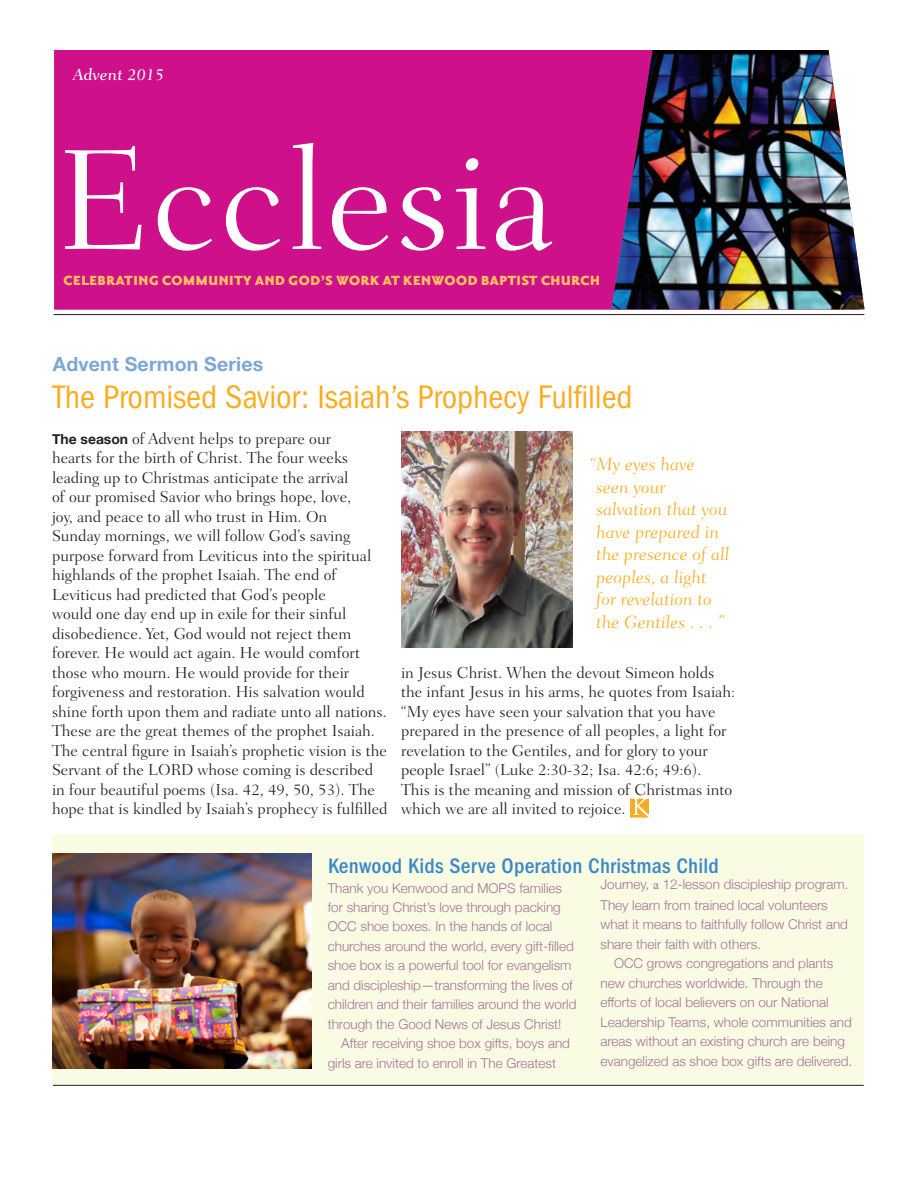
<style>
.page{position:relative;width:917px;height:1188px;background:#fff}
.page>*{position:absolute;margin:0;border:0;box-sizing:border-box;transform-origin:0 0}
.t1{font:300 145.5px "Fairfield LT Std";letter-spacing:.005em;color:#fff}
.HD_lead_cond{font:condensed 33.75px "ITC Franklin Gothic Std";letter-spacing:-.005em;color:#faad23}
.HD_lead_cond-2{font:500 condensed 21.75px "ITC Franklin Gothic Std";letter-spacing:.01em;color:#3b88c8}
.Hd_intro{font:700 19.5px "Helvetica Neue";letter-spacing:.01em;color:#7ca7d8}
.BT_reg1p{font:300 18px/22.5px "Fairfield LT Std Caption";color:#faad23}
.t2{font:16.5px "Fairfield LT Std Caption Med";color:#fff}
.BT_reg1p-2{font:300 16.2px/19.5px "Fairfield LT Std";color:#231f20}
.t3{font:900 16.2px "Priori Sans OT";color:#fdc05e}
.BT_boxed_sans_ind{font:300 13.5px/19.5px "Helvetica Neue";color:#a3739b}
.BT_boxed_sans{font:300 13.5px/19.5px "Helvetica Neue";color:#a3739b}
.s1{font-family:"Helvetica Neue";font-weight:700;font-size:13.8px}
.s2{font-family:"Minion Pro";font-weight:400}
</style>
<div class="page">
<div style="left:52px;top:834px;width:811px;height:251px;background:#fafbe3"></div>
<div style="left:54px;top:50px;width:805px;height:260px;background:#cf108b"></div>
<svg style="left:630px;top:799px;width:18px;height:19px"></svg>
<hr style="left:53px;top:314px;width:810px;height:1px;background:#231f20">
<img style="left:611px;top:50px;width:253px;height:259px">
<hr style="left:53px;top:1085px;width:810px;height:1px;background:#231f20">
<img style="left:401px;top:431px;width:171px;height:216px">
<img style="left:52px;top:853px;width:260px;height:216px">
<p class="t2" style="left:73px;top:65px;width:93px">Advent 2015</p>
<p class="t1" style="left:56px;top:118px;width:500px">Ecclesia</p>
<p class="t3" style="left:63px;top:273px;width:538px">CELEBRATING COMMUNITY AND GOD’S WORK AT KENWOOD BAPTIST CHURCH</p>
<p class="Hd_intro" style="left:53px;top:348px;width:212px">Advent Sermon Series</p>
<p class="HD_lead_cond" style="left:53px;top:378px;width:581px">The Promised Savior: Isaiah’s Prophecy Fulfilled</p>
<p class="BT_reg1p-2" style="left:52px;top:429px;width:337px"><span class="s1">The season</span> of Advent helps to prepare our<br>hearts for the birth of Christ. The four weeks leading up to Christmas anticipate the arrival<br>of our promised Savior who brings hope, love,<br>joy, and peace to all who trust in Him. On<br>Sunday mornings, we will follow God’s saving purpose forward from Leviticus into the spiritual highlands of the prophet Isaiah. The end of Leviticus had predicted that God’s people<br>would one day end up in exile for their sinful disobedience. Yet, God would not reject them forever. He would act again. He would comfort those who mourn. He would provide for their forgiveness and restoration. His salvation would shine forth upon them and radiate unto all nations.<br>These are the great themes of the prophet Isaiah.<br>The central figure in Isaiah’s prophetic vision is the Servant of the LORD whose coming is described in four beautiful poems (Isa. 42, 49, 50, 53). The hope that is kindled by Isaiah’s prophecy is fulfilled</p>
<p class="BT_reg1p" style="left:595px;top:453px;width:135px;text-indent:-6px">“My eyes have seen your salvation that you have prepared in the presence of all peoples, a light for revelation to the Gentiles . . . ”</p>
<p class="BT_reg1p-2" style="left:401px;top:663px;width:335px">in Jesus Christ. When the devout Simeon holds the infant Jesus in his arms, he quotes from Isaiah: “My eyes have seen your salvation that you have prepared in the presence of all peoples, a light for revelation to the Gentiles, and for glory to your people Israel” (Luke 2:30-32; Isa. 42:6; 49:6).<br>This is the meaning and mission of Christmas into which we are all invited to rejoice.</p>
<p class="HD_lead_cond-2" style="left:328px;top:853px;width:392px">Kenwood Kids Serve Operation Christmas Child</p>
<p class="BT_boxed_sans" style="left:327px;top:877px;width:250px">Thank you Kenwood and MOPS families for sharing Christ’s love through packing OCC shoe boxes. In the hands of local churches around the world, every gift-filled shoe box is a powerful tool for evangelism and discipleship—transforming the lives of children and their families around the world through the Good News of Jesus Christ!</p>
<p class="BT_boxed_sans_ind" style="left:327px;top:1033px;width:244px;text-indent:14px">After receiving shoe box gifts, boys and girls are invited to enroll in The Greatest</p>
<p class="BT_boxed_sans_ind" style="left:600px;top:874px;width:249px">Journey, <span class="s2">a</span> 12-lesson discipleship program.</p>
<p class="BT_boxed_sans_ind" style="left:600px;top:894px;width:229px">They learn from trained local volunteers</p>
<p class="BT_boxed_sans_ind" style="left:600px;top:914px;width:249px">what it means to faithfully follow Christ and</p>
<p class="BT_boxed_sans_ind" style="left:600px;top:933px;width:162px">share their faith with others.</p>
<p class="BT_boxed_sans_ind" style="left:613px;top:953px;width:221px">OCC grows congregations and plants</p>
<p class="BT_boxed_sans_ind" style="left:600px;top:972px;width:224px">new churches worldwide. Through the</p>
<p class="BT_boxed_sans_ind" style="left:600px;top:992px;width:229px">efforts of local believers on our National</p>
<p class="BT_boxed_sans_ind" style="left:600px;top:1011px;width:253px">Leadership Teams, whole communities and</p>
<p class="BT_boxed_sans_ind" style="left:600px;top:1031px;width:246px">areas without an existing church are being</p>
<p class="BT_boxed_sans_ind" style="left:600px;top:1050px;width:253px">evangelized as shoe box gifts are delivered.</p>
</div>
